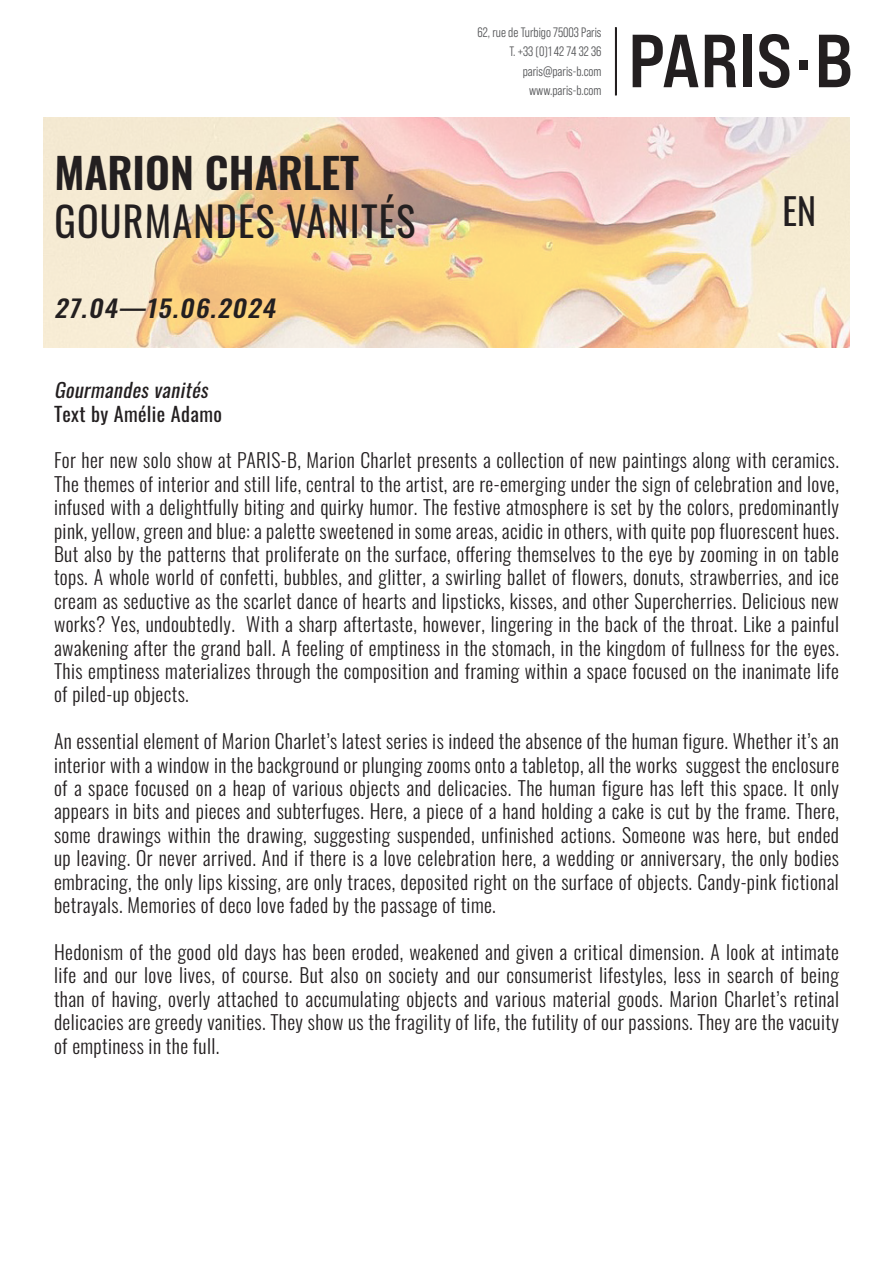
<style>
.page{position:relative;width:893px;height:1263px;background:#fff}
.page>*{position:absolute;margin:0;border:0;box-sizing:border-box;transform-origin:0 0}
.t1{font:700 expanded 75px "Bebas Neue Pro";color:#231f20}
.t2{font:600 42px "Oswald";color:#231f20}
.t3{font:40.5px "Oswald";letter-spacing:.03em;color:#231f20}
.t4{font:36px "Oswald";color:#231f20}
.t5{font:italic 500 24px "Oswald";color:#231f20;scale:1.11 1}
.t6{font:300 19.5px/23.4px "Oswald";letter-spacing:.02em;color:#231f20;text-align:justify}
.t7{font:italic 19.5px "Oswald";color:#231f20}
.t8{font:19.5px "Oswald";letter-spacing:.02em;color:#231f20}
.t9{font:13.65px/19.5px "Bebas Neue Pro Middle";color:#57585a;text-align:right}
</style>
<div class="page">
<img style="left:44px;top:118px;width:806px;height:229px">
<div style="left:615px;top:27px;width:2px;height:68px;border:2px solid #231f20"></div>
<h2 class="t2" style="left:54px;top:135px;width:306px">MARION CHARLET</h2>
<h3 class="t3" style="left:54px;top:185px;width:362px">GOURMANDES VANITÉS</h3>
<p class="t5" style="left:54px;top:287px;width:207px">27.04—15.06.2024</p>
<p class="t9" style="left:478px;top:22px;width:125px">62, rue de Turbigo 75003 Paris<br>T. +33 (0)1 42 74 32 36 paris@paris-b.com www.paris-b.com</p>
<h1 class="t1" style="left:628px;top:15px;width:227px">PARIS·B</h1>
<h3 class="t4" style="left:782px;top:179px;width:35px">EN</h3>
<p class="t7" style="left:54px;top:373px;width:161px">Gourmandesvanités</p>
<p class="t8" style="left:54px;top:396px;width:169px">Text by Amélie Adamo</p>
<p class="t6" style="left:54px;top:447px;width:787px">For her new solo show at PARIS-B, Marion Charlet presents a collection of new paintings along with ceramics.<br>The themes of interior and still life, central to the artist, are re-emerging under the sign of celebration and love, infused with a delightfully biting and quirky humor. The festive atmosphere is set by the colors, predominantly pink, yellow, green and blue: a palette sweetened in some areas, acidic in others, with quite pop fluorescent hues.<br>But also by the patterns that proliferate on the surface, offering themselves to the eye by zooming in on table tops. A whole world of confetti, bubbles, and glitter, a swirling ballet of flowers, donuts, strawberries, and ice cream as seductive as the scarlet dance of hearts and lipsticks, kisses, and other Supercherries. Delicious new works? Yes, undoubtedly. With a sharp aftertaste, however, lingering in the back of the throat. Like a painful awakening after the grand ball. A feeling of emptiness in the stomach, in the kingdom of fullness for the eyes.<br>This emptiness materializes through the composition and framing within a space focused on the inanimate life of piled-up objects.</p>
<p class="t6" style="left:54px;top:728px;width:787px">An essential element of Marion Charlet’s latest series is indeed the absence of the human figure. Whether it’s an interior with a window in the background or plunging zooms onto a tabletop, all the works suggest the enclosure of a space focused on a heap of various objects and delicacies. The human figure has left this space. It only appears in bits and pieces and subterfuges. Here, a piece of a hand holding a cake is cut by the frame. There, some drawings within the drawing, suggesting suspended, unfinished actions. Someone was here, but ended up leaving. Or never arrived. And if there is a love celebration here, a wedding or anniversary, the only bodies embracing, the only lips kissing, are only traces, deposited right on the surface of objects. Candy-pink fictional betrayals. Memories of deco love faded by the passage of time.</p>
<p class="t6" style="left:54px;top:938px;width:787px">Hedonism of the good old days has been eroded, weakened and given a critical dimension. A look at intimate life and our love lives, of course. But also on society and our consumerist lifestyles, less in search of being than of having, overly attached to accumulating objects and various material goods. Marion Charlet’s retinal delicacies are greedy vanities. They show us the fragility of life, the futility of our passions. They are the vacuity of emptiness in the full.</p>
</div>
